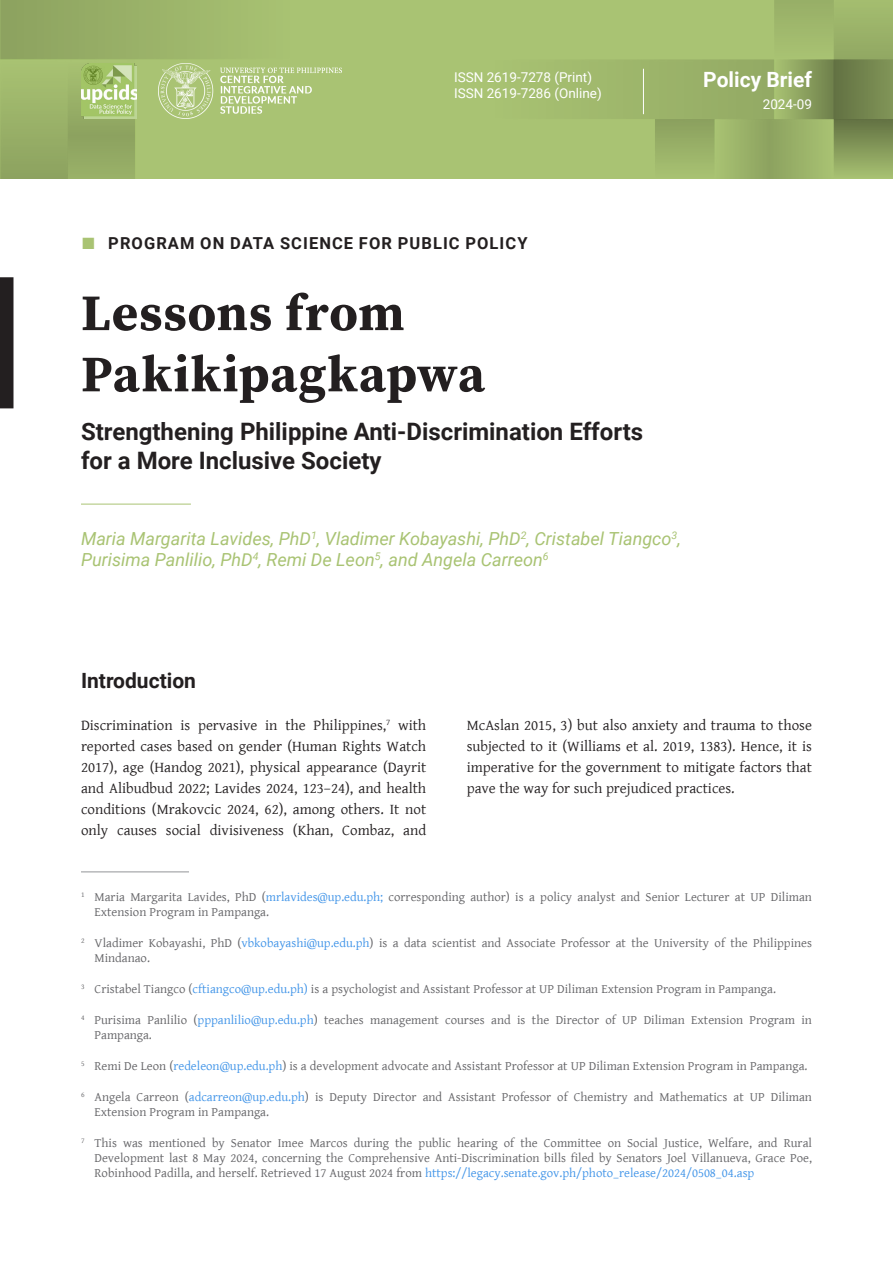
<style>
.page{position:relative;width:893px;height:1263px;background:#fff}
.page>*{position:absolute;margin:0;border:0;box-sizing:border-box;transform-origin:0 0}
.Policy_Brief_Title_-_Primary{font:700 51px/61.2px "Source Serif Pro";letter-spacing:.02em;color:#231f20}
.Policy_Brief_Title_-_Secondary{font:700 24px/28.8px "Roboto";color:#231f20}
.Header_1__without_column_break{font:700 21px "Roboto";color:#231f20}
.t1{font:700 21px "Roboto";color:#fff}
.Policy_Brief_Author_s{font:italic 18px/21.6px "Roboto";color:#a9c373}
.t2{font:700 16.5px "Roboto";letter-spacing:.065em;color:#231f20}
._00_Master_Body__Policy_Brief__two-column{font:15px/21px "Gentium Basic";color:#231f20;text-align:justify}
._202X_-_XX{font:13.5px/16.2px "Roboto";color:#fff}
.Footnote{font:12.75px/15px "Gentium Basic";color:#636366}
.s1{font-family:"Cormorant Garamond";font-weight:400;font-size:24px;color:#a9c373}
.s2{color:#4094e8}
</style>
<div class="page">
<div style="left:0;top:277px;width:14px;height:131px;background:#231f20"></div>
<hr style="left:81px;top:504px;width:110px;height:1px;background:#a9c373">
<hr style="left:81px;top:871px;width:108px;height:1px;background:#939598">
<img style="left:0;top:0;width:893px;height:179px">
<hr style="left:643px;top:69px;width:1px;height:45px;background:#fff">
<img style="left:158px;top:63px;width:184px;height:55px">
<img style="left:81px;top:63px;width:55px;height:55px">
<p class="_202X_-_XX" style="left:454px;top:68px;width:149px">ISSN 2619-7278 (Print)<br>ISSN 2619-7286 (Online)</p>
<h3 class="t1" style="left:703px;top:65px;width:110px">Policy Brief</h3>
<p class="_202X_-_XX" style="left:763px;top:96px;width:51px">2024-09</p>
<p class="t2" style="left:81px;top:231px;width:448px"><span class="s1">◼</span> PROGRAM ON DATA SCIENCE FOR PUBLIC POLICY</p>
<p class="Policy_Brief_Title_-_Primary" style="left:81px;top:282px;width:405px">Lessons from<br>Pakikipagkapwa</p>
<p class="Policy_Brief_Title_-_Secondary" style="left:81px;top:417px;width:564px">Strengthening Philippine Anti-Discrimination Efforts for a More Inclusive Society</p>
<p class="Policy_Brief_Author_s" style="left:81px;top:527px;width:601px">Maria Margarita Lavides, PhD<sup>1</sup>, Vladimer Kobayashi, PhD<sup>2</sup>, Cristabel Tiangco<sup>3</sup>,<br>Purisima Panlilio, PhD<sup>4</sup>, Remi De Leon<sup>5</sup>, and Angela Carreon<sup>6</sup></p>
<p class="Header_1__without_column_break" style="left:81px;top:665px;width:116px">Introduction</p>
<p class="_00_Master_Body__Policy_Brief__two-column" style="left:81px;top:714px;width:347px">Discrimination is pervasive in the Philippines,<sup>7</sup> with reported cases based on gender (Human Rights Watch 2017), age (Handog 2021), physical appearance (Dayrit and Alibudbud 2022; Lavides 2024, 123–24), and health conditions (Mrakovcic 2024, 62), among others. It not only causes social divisiveness (Khan, Combaz, and</p>
<p class="_00_Master_Body__Policy_Brief__two-column" style="left:467px;top:714px;width:347px">McAslan 2015, 3) but also anxiety and trauma to those subjected to it (Williams et al. 2019, 1383). Hence, it is imperative for the government to mitigate factors that pave the way for such prejudiced practices.</p>
<p class="Footnote" style="left:94px;top:889px;width:719px;text-indent:-14px"><sup>1</sup> Maria Margarita Lavides, PhD (<span class="s2">mrlavides@up.edu.ph;</span> corresponding author) is a policy analyst and Senior Lecturer at UP Diliman<br>Extension Program in Pampanga.</p>
<p class="Footnote" style="left:94px;top:935px;width:719px;text-indent:-14px"><sup>2</sup> Vladimer Kobayashi, PhD (<span class="s2">vbkobayashi@up.edu.ph</span>) is a data scientist and Associate Professor at the University of the Philippines<br>Mindanao.</p>
<p class="Footnote" style="left:81px;top:981px;width:696px"><sup>3</sup> Cristabel Tiangco (<span class="s2">cftiangco@up.edu.ph)</span> is a psychologist and Assistant Professor at UP Diliman Extension Program in Pampanga.</p>
<p class="Footnote" style="left:94px;top:1012px;width:719px;text-indent:-14px"><sup>4</sup> Purisima Panlilio (<span class="s2">pppanlilio@up.edu.ph</span>) teaches management courses and is the Director of UP Diliman Extension Program in<br>Pampanga.</p>
<p class="Footnote" style="left:81px;top:1058px;width:728px"><sup>5</sup> Remi De Leon (<span class="s2">redeleon@up.edu.ph</span>) is a development advocate and Assistant Professor at UP Diliman Extension Program in Pampanga.</p>
<p class="Footnote" style="left:94px;top:1089px;width:719px;text-indent:-14px"><sup>6</sup> Angela Carreon (<span class="s2">adcarreon@up.edu.ph</span>) is Deputy Director and Assistant Professor of Chemistry and Mathematics at UP Diliman<br>Extension Program in Pampanga.</p>
<p class="Footnote" style="left:94px;top:1135px;width:719px;text-align:justify;text-indent:-14px"><sup>7</sup> This was mentioned by Senator Imee Marcos during the public hearing of the Committee on Social Justice, Welfare, and Rural Development last 8 May 2024, concerning the Comprehensive Anti-Discrimination bills filed by Senators Joel Villanueva, Grace Poe, Robinhood Padilla, and herself. Retrieved 17 August 2024 from <span class="s2">https://legacy.senate.gov.ph/photo_release/2024/0508_04.asp</span></p>
</div>
